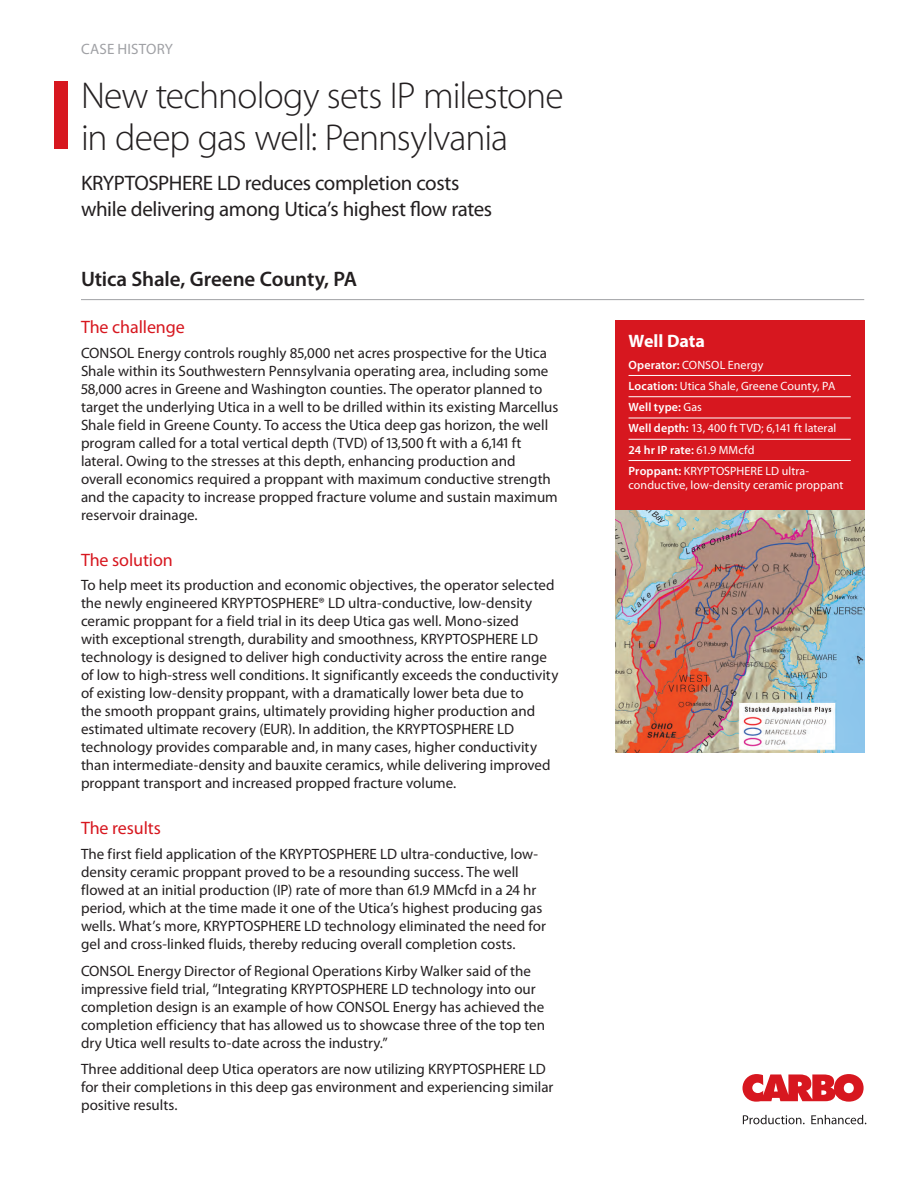
<style>
.page{position:relative;width:918px;height:1188px;background:#fff}
.page>*{position:absolute;margin:0;border:0;box-sizing:border-box;transform-origin:0 0}
.t1{font:300 37.5px/42px "Myriad Pro";letter-spacing:-.025em;color:#231f20}
.t2{font:21px/25.5px "Myriad Pro";letter-spacing:-.02em;color:#231f20}
.t3{font:600 21px "Myriad Pro";letter-spacing:-.005em;color:#231f20}
.t4{font:18px "Myriad Pro";letter-spacing:-.005em;color:#d7171f}
.t5{font:700 18px "Myriad Pro";letter-spacing:-.005em;color:#fff}
.t6{font:15px/18px "Myriad Pro";color:#231f20}
.t7{font:15px "Myriad Pro";letter-spacing:.015em;color:#a0a1a5}
.t8{font:12px/21.3px "Myriad Pro";letter-spacing:.005em;color:#fff}
.s1{font-weight:600}
</style>
<div class="page">
<img style="left:615px;top:509px;width:249px;height:243px">
<svg style="left:742px;top:1074px;width:122px;height:28px"></svg>
<svg style="left:743px;top:1115px;width:62px;height:9px"></svg>
<svg style="left:811px;top:1115px;width:55px;height:9px"></svg>
<div style="left:54px;top:81px;width:14px;height:67px;background:#d7171f"></div>
<div style="left:615px;top:320px;width:249px;height:189px;background:#d7171f"></div>
<hr style="left:629px;top:375px;width:222px;height:1px;background:#fff">
<hr style="left:629px;top:396px;width:222px;height:1px;background:#fff">
<hr style="left:629px;top:418px;width:222px;height:1px;background:#fff">
<hr style="left:629px;top:439px;width:222px;height:1px;background:#fff">
<hr style="left:629px;top:460px;width:222px;height:1px;background:#fff">
<hr style="left:81px;top:299px;width:783px;height:1px;background:#a0a1a5">
<p class="t7" style="left:81px;top:40px;width:93px">CASE HISTORY</p>
<h1 class="t1" style="left:81px;top:74px;width:484px">New technology sets IP milestone in deep gas well: Pennsylvania</h1>
<h2 class="t2" style="left:81px;top:170px;width:413px">KRYPTOSPHERE LD reduces completion costs while delivering among Utica’s highest flow rates</h2>
<h2 class="t3" style="left:81px;top:265px;width:278px">Utica Shale, Greene County, PA</h2>
<p class="t4" style="left:81px;top:316px;width:105px">The challenge</p>
<p class="t6" style="left:81px;top:343px;width:479px">CONSOL Energy controls roughly 85,000 net acres prospective for the Utica Shale within its Southwestern Pennsylvania operating area, including some 58,000 acres in Greene and Washington counties. The operator planned to target the underlying Utica in a well to be drilled within its existing Marcellus Shale field in Greene County. To access the Utica deep gas horizon, the well program called for a total vertical depth (TVD) of 13,500 ft with a 6,141 ft lateral. Owing to the stresses at this depth, enhancing production and overall economics required a proppant with maximum conductive strength and the capacity to increase propped fracture volume and sustain maximum reservoir drainage.</p>
<p class="t4" style="left:81px;top:549px;width:93px">The solution</p>
<p class="t6" style="left:81px;top:576px;width:479px">To help meet its production and economic objectives, the operator selected the newly engineered KRYPTOSPHERE® LD ultra-conductive, low-density ceramic proppant for a field trial in its deep Utica gas well. Mono-sized<br>with exceptional strength, durability and smoothness, KRYPTOSPHERE LD technology is designed to deliver high conductivity across the entire range of low to high-stress well conditions. It significantly exceeds the conductivity of existing low-density proppant, with a dramatically lower beta due to<br>the smooth proppant grains, ultimately providing higher production and estimated ultimate recovery (EUR). In addition, the KRYPTOSPHERE LD technology provides comparable and, in many cases, higher conductivity than intermediate-density and bauxite ceramics, while delivering improved proppant transport and increased propped fracture volume.</p>
<p class="t4" style="left:81px;top:817px;width:81px">The results</p>
<p class="t6" style="left:81px;top:845px;width:467px">The first field application of the KRYPTOSPHERE LD ultra-conductive, low&shy;density ceramic proppant proved to be a resounding success. The well flowed at an initial production (IP) rate of more than 61.9 MMcfd in a 24 hr period, which at the time made it one of the Utica’s highest producing gas wells. What’s more, KRYPTOSPHERE LD technology eliminated the need for gel and cross-linked fluids, thereby reducing overall completion costs.</p>
<p class="t6" style="left:81px;top:961px;width:466px">CONSOL Energy Director of Regional Operations Kirby Walker said of the impressive field trial, “Integrating KRYPTOSPHERE LD technology into our completion design is an example of how CONSOL Energy has achieved the completion efficiency that has allowed us to showcase three of the top ten dry Utica well results to-date across the industry.”</p>
<p class="t6" style="left:81px;top:1060px;width:474px">Three additional deep Utica operators are now utilizing KRYPTOSPHERE LD for their completions in this deep gas environment and experiencing similar positive results.</p>
<p class="t5" style="left:629px;top:329px;width:78px">Well Data</p>
<p class="t8" style="left:629px;top:354px;width:209px"><span class="s1">Operator:</span> CONSOL Energy<br><span class="s1">Location:</span> Utica Shale, Greene County, PA<br><span class="s1">Well type:</span> Gas<br><span class="s1">Well depth:</span> 13, 400 ft TVD; 6,141 ft lateral<br><span class="s1">24 hr IP rate:</span> 61.9 MMcfd<br><span class="s1">Proppant:</span> KRYPTOSPHERE LD ultra-</p>
<p class="t8" style="left:629px;top:474px;width:217px">conductive, low-density ceramic proppant</p>
</div>
